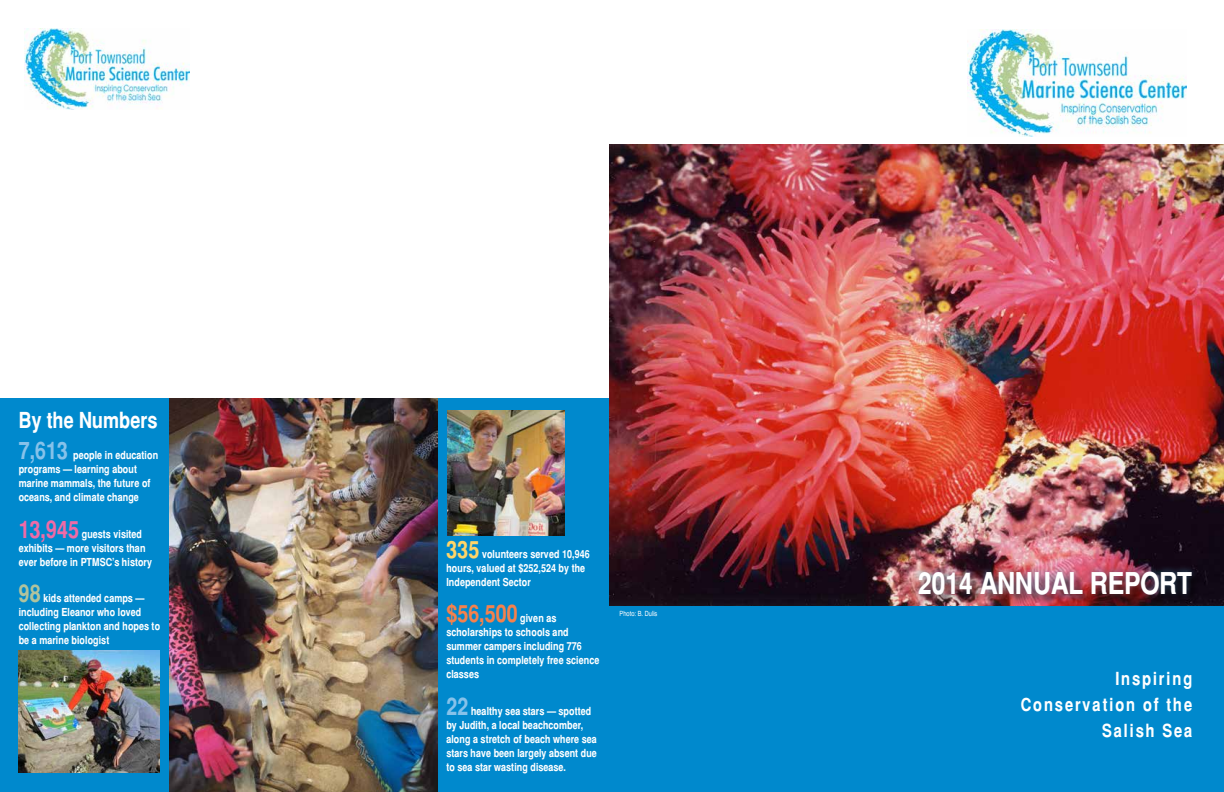
<style>
.page{position:relative;width:1224px;height:792px;background:#fff}
.page>*{position:absolute;margin:0;border:0;box-sizing:border-box;transform-origin:0 0}
.t1{font:700 30px "Switzerland Narrow";color:#fff}
.t2{font:700 24px "Switzerland Narrow";color:#f5814c}
.t3{font:700 22px "Switzerland Narrow";color:#fff}
.t4{font:700 18px/26px "Switzerland Narrow";letter-spacing:.1em;color:#fff;text-align:right}
.t5{font:700 11px/14px "Switzerland Narrow";color:#fff}
.t6{font:7px "Switzerland Narrow";color:#fff}
.s1{font-size:24px;color:#86c2ea}
.s2{font-size:24px;color:#f06aa7}
.s3{font-size:24px;color:#b0c39d}
.s4{font-size:24px;color:#ffd568}
.s5{font-size:11px;color:#fff}
</style>
<div class="page">
<div style="left:0;top:398px;width:612px;height:394px;background:#0089cd"></div>
<img style="left:609px;top:144px;width:615px;height:463px">
<div style="left:609px;top:607px;width:615px;height:185px;background:#0089cd"></div>
<img style="left:968px;top:29px;width:219px;height:108px">
<img style="left:24px;top:28px;width:166px;height:81px">
<img style="left:19px;top:651px;width:141px;height:122px">
<img style="left:448px;top:410px;width:117px;height:126px">
<div style="left:920px;top:572px;width:283px;height:34px;background:#000;opacity:.57"></div>
<div style="left:913px;top:565px;width:285px;height:35px;background:#3e7898;opacity:.58"></div>
<img style="left:170px;top:398px;width:267px;height:394px">
<h3 class="t3" style="left:19px;top:407px;width:140px">By the Numbers</h3>
<p class="t5" style="left:19px;top:448px;width:141px"><span class="s1">7,613</span> people in education programs — learning about marine mammals, the future of oceans, and climate change</p>
<p class="t5" style="left:19px;top:527px;width:135px"><span class="s2">13,945</span> guests visited exhibits — more visitors than ever before in PTMSC’s history</p>
<p class="t5" style="left:19px;top:591px;width:143px"><span class="s3">98</span> kids attended camps — including Eleanor who loved collecting plankton and hopes to be a marine biologist</p>
<p class="t5" style="left:446px;top:547px;width:145px"><span class="s4">335</span> volunteers served 10,946 hours, valued at $252,524 by the<br>Independent Sector</p>
<h2 class="t2" style="left:446px;top:599px;width:112px">$56,500 <span class="s5">given as</span></h2>
<p class="t5" style="left:446px;top:625px;width:155px">scholarships to schools and summer campers including 776 students in completely free science classes</p>
<p class="t5" style="left:446px;top:704px;width:152px"><span class="s1">22</span> healthy sea stars — spotted by Judith, a local beachcomber, along a stretch of beach where sea stars have been largely absent due to sea star wasting disease.</p>
<p class="t6" style="left:620px;top:609px;width:39px">Photo: B. Dulis</p>
<h1 class="t1" style="left:918px;top:565px;width:276px">2014 ANNUAL REPORT</h1>
<h3 class="t4" style="left:1021px;top:666px;width:173px">Inspiring<br>Conservation of the<br>Salish Sea</h3>
</div>
